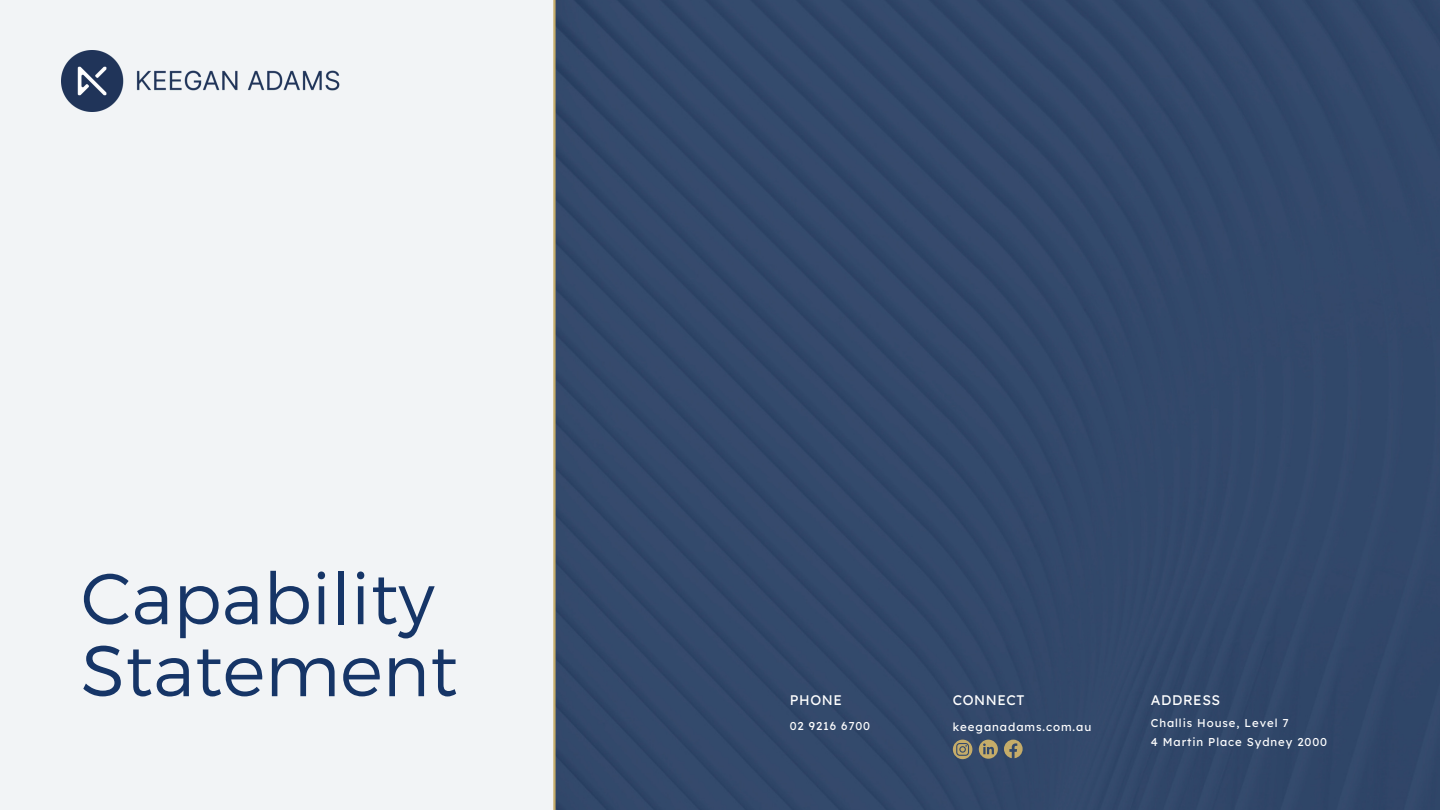
<style>
.page{position:relative;width:1440px;height:810px;background:#fff}
.page>*{position:absolute;margin:0;border:0;box-sizing:border-box;transform-origin:0 0}
.t1{font:300 72px/72px "Montserrat";color:#163567}
.t2{font:13.9px "Lexend Deca";letter-spacing:.04em;color:#fff}
.t3{font:11.5px "Lexend Deca";letter-spacing:.08em;color:#fff}
.t4{font:11.4px "Lexend Deca";letter-spacing:.08em;color:#fff}
</style>
<div class="page">
<div style="left:0;top:0;width:676px;height:810px;background:#f2f4f6"></div>
<img style="left:62px;top:50px;width:278px;height:62px">
<div style="left:556px;top:0;width:884px;height:810px;background:#33496b"></div>
<svg style="left:1004px;top:740px;width:19px;height:18px"></svg>
<svg style="left:979px;top:740px;width:19px;height:18px"></svg>
<svg style="left:953px;top:740px;width:19px;height:19px"></svg>
<hr style="left:553px;top:0;width:3px;height:810px;background:#c5ac69">
<p class="t1" style="left:81px;top:559px;width:378px">Capability<br>Statement</p>
<p class="t2" style="left:790px;top:691px;width:54px">PHONE</p>
<p class="t2" style="left:1151px;top:691px;width:71px">ADDRESS</p>
<p class="t3" style="left:953px;top:719px;width:140px">keeganadams.com.au</p>
<p class="t2" style="left:953px;top:691px;width:73px">CONNECT</p>
<p class="t4" style="left:1151px;top:716px;width:139px">Challis House, Level 7</p>
<p class="t4" style="left:1151px;top:734px;width:178px">4 Martin Place Sydney 2000</p>
<p class="t4" style="left:790px;top:719px;width:82px">02 9216 6700</p>
</div>
